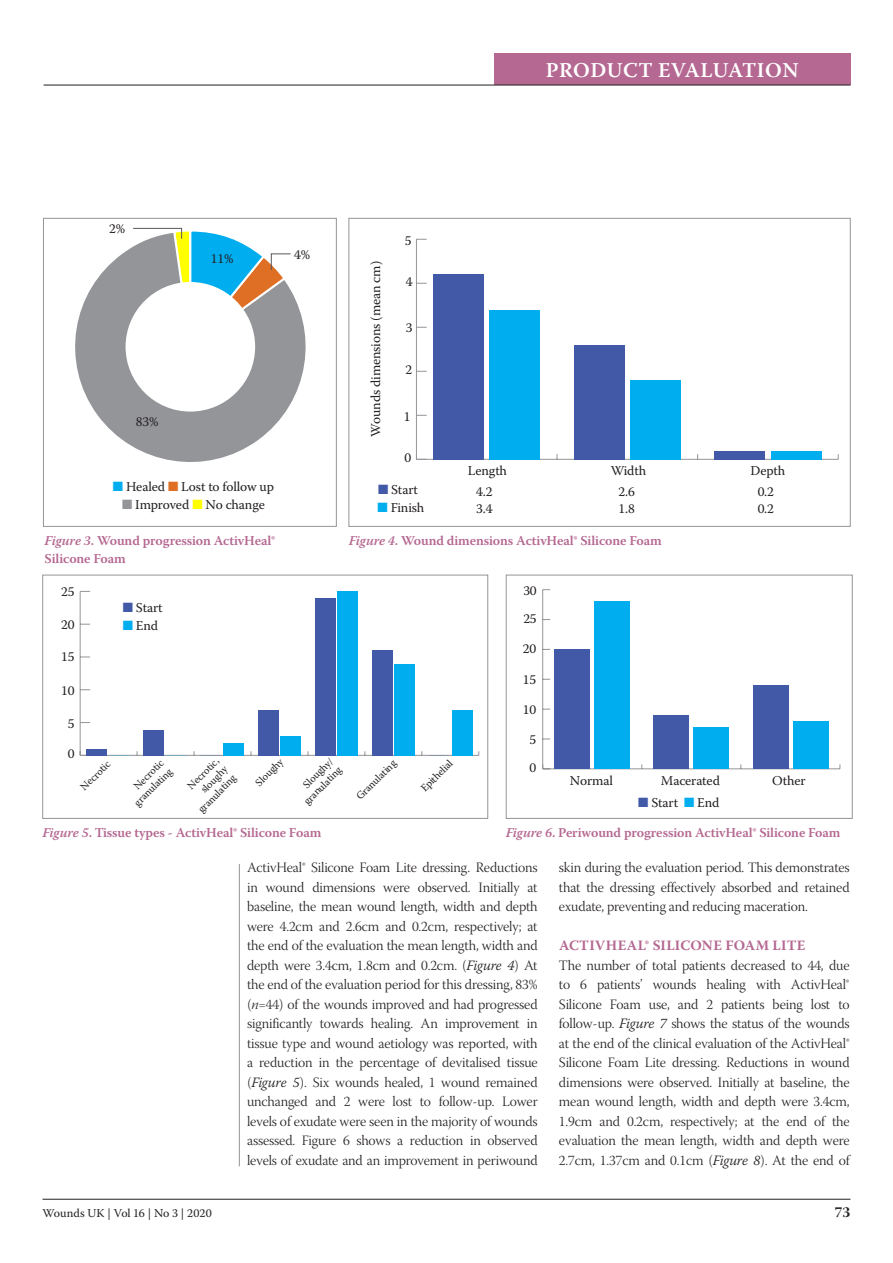
<style>
.page{position:relative;width:893px;height:1263px;background:#fff}
.page>*{position:absolute;margin:0;border:0;box-sizing:border-box;transform-origin:0 0}
.t1{font:600 21px "Warnock Pro";letter-spacing:.02em;color:#fff}
.t2{font:15px "Warnock Pro Bold Subh";color:#231f20}
.Paragraph_indented{font:14.25px/19.5px "Warnock Pro Light Subh";letter-spacing:-.01em;color:#231f20;text-align:justify}
.A-head{font:700 14.25px "Warnock Pro";letter-spacing:.02em;color:#b56891}
.Figure_caption{font:13.5px "Warnock Pro";letter-spacing:-.01em;color:#231f20}
.Figure_caption-2{font:600 13.5px/18px "Warnock Pro";letter-spacing:-.01em;color:#b56891}
.t3{font:12px "Warnock Pro";letter-spacing:-.005em;color:#231f20}
.Figure_caption-3{font:10.5px/12px "Warnock Pro";color:#231f20;text-align:right}
.s1{color:#00aeef}
.s2{color:#df6f25}
.s3{color:#939598}
.s4{color:#ff0}
.s5{color:#4259a7}
.s6{font-style:italic}
.s7{font-family:"Warnock Pro";font-weight:300;font-style:italic}
.s8{font-family:"Warnock Pro Light It Subh"}
</style>
<div class="page">
<hr style="left:43px;top:1199px;width:807px;height:1px;background:#231f20">
<div style="left:494px;top:54px;width:356px;height:31px;background:#b56891"></div>
<hr style="left:44px;top:85px;width:806px;height:1px;background:#231f20">
<div style="left:349px;top:218px;width:501px;height:308px;border:1px solid #939598"></div>
<hr style="left:239px;top:864px;width:1px;height:302px;background:#939598">
<div style="left:43px;top:218px;width:294px;height:308px;border:1px solid #939598"></div>
<div style="left:43px;top:575px;width:445px;height:244px;border:1px solid #939598"></div>
<div style="left:506px;top:575px;width:346px;height:244px;border:1px solid #939598"></div>
<hr style="left:416px;top:459px;width:422px;height:1px;background:#939598">
<hr style="left:416px;top:239px;width:1px;height:220px;background:#939598">
<div style="left:489px;top:310px;width:51px;height:149px;background:#00aeef"></div>
<div style="left:630px;top:380px;width:51px;height:79px;background:#00aeef"></div>
<div style="left:771px;top:451px;width:50px;height:8px;background:#00aeef"></div>
<div style="left:433px;top:274px;width:51px;height:185px;background:#4259a7"></div>
<div style="left:574px;top:345px;width:50px;height:114px;background:#4259a7"></div>
<div style="left:715px;top:451px;width:50px;height:8px;background:#4259a7"></div>
<hr style="left:80px;top:755px;width:399px;height:1px;background:#939598">
<hr style="left:80px;top:591px;width:1px;height:164px;background:#939598">
<svg style="left:81px;top:751px;width:9px;height:5px"></svg>
<div style="left:224px;top:743px;width:20px;height:12px;background:#00aeef"></div>
<div style="left:281px;top:736px;width:20px;height:19px;background:#00aeef"></div>
<div style="left:338px;top:591px;width:20px;height:164px;background:#00aeef"></div>
<div style="left:395px;top:664px;width:20px;height:91px;background:#00aeef"></div>
<div style="left:452px;top:710px;width:20px;height:45px;background:#00aeef"></div>
<div style="left:87px;top:749px;width:20px;height:6px;background:#4259a7"></div>
<div style="left:144px;top:729px;width:20px;height:26px;background:#4259a7"></div>
<div style="left:258px;top:710px;width:20px;height:45px;background:#4259a7"></div>
<div style="left:315px;top:598px;width:20px;height:157px;background:#4259a7"></div>
<div style="left:372px;top:650px;width:20px;height:105px;background:#4259a7"></div>
<hr style="left:543px;top:768px;width:297px;height:1px;background:#939598">
<hr style="left:542px;top:590px;width:1px;height:179px;background:#939598">
<div style="left:594px;top:601px;width:35px;height:168px;background:#00aeef"></div>
<div style="left:693px;top:727px;width:36px;height:42px;background:#00aeef"></div>
<div style="left:793px;top:721px;width:35px;height:48px;background:#00aeef"></div>
<div style="left:554px;top:649px;width:36px;height:120px;background:#4259a7"></div>
<div style="left:654px;top:715px;width:35px;height:54px;background:#4259a7"></div>
<div style="left:753px;top:685px;width:35px;height:84px;background:#4259a7"></div>
<svg style="left:75px;top:247px;width:231px;height:215px"></svg>
<div style="left:126px;top:282px;width:129px;height:130px;background:#fff;border-radius:50%"></div>
<svg style="left:132px;top:228px;width:159px;height:122px"></svg>
<h1 class="t1" style="left:546px;top:58px;width:254px">PRODUCT EVALUATION</h1>
<p class="Figure_caption" style="left:109px;top:221px;width:18px">2%</p>
<p class="Figure_caption" style="left:405px;top:233px;width:8px">5</p>
<p class="Figure_caption" style="left:211px;top:250px;width:24px">11%</p>
<p class="Figure_caption" style="left:136px;top:414px;width:24px">83%</p>
<p class="Figure_caption" style="left:294px;top:246px;width:18px">4%</p>
<p class="Figure_caption" style="left:367px;top:437px;width:177px;rotate:-90deg">Wounds dimensions (mean cm)</p>
<p class="Figure_caption" style="left:406px;top:273px;width:8px">4</p>
<p class="Figure_caption" style="left:406px;top:320px;width:8px">3</p>
<p class="Figure_caption" style="left:406px;top:362px;width:8px">2</p>
<p class="Figure_caption" style="left:404px;top:408px;width:8px">1</p>
<p class="Figure_caption" style="left:404px;top:450px;width:8px">0</p>
<p class="Figure_caption" style="left:468px;top:462px;width:41px">Length</p>
<p class="Figure_caption" style="left:611px;top:462px;width:37px">Width</p>
<p class="Figure_caption" style="left:750px;top:462px;width:36px">Depth</p>
<p class="Figure_caption" style="left:113px;top:478px;width:163px"><span class="s1">■</span> Healed <span class="s2">■</span> Lost to follow up</p>
<p class="Figure_caption" style="left:122px;top:496px;width:144px"><span class="s3">■</span> Improved <span class="s4">■</span> No change</p>
<p class="Figure_caption" style="left:378px;top:482px;width:42px"><span class="s5">■</span> Start</p>
<p class="Figure_caption" style="left:476px;top:483px;width:18px">4.2</p>
<p class="Figure_caption" style="left:619px;top:483px;width:18px">2.6</p>
<p class="Figure_caption" style="left:758px;top:483px;width:18px">0.2</p>
<p class="Figure_caption" style="left:378px;top:500px;width:48px"><span class="s1">■</span> Finish</p>
<p class="Figure_caption" style="left:476px;top:500px;width:18px">3.4</p>
<p class="Figure_caption" style="left:619px;top:500px;width:18px">1.8</p>
<p class="Figure_caption" style="left:758px;top:500px;width:18px">0.2</p>
<p class="Figure_caption-2" style="left:45px;top:532px;width:232px"><span class="s6">Figure 3</span>. Wound progression ActivHeal®<br>Silicone Foam</p>
<p class="Figure_caption-2" style="left:349px;top:531px;width:314px"><span class="s6">Figure 4</span>. Wound dimensions ActivHeal® Silicone Foam</p>
<p class="Figure_caption" style="left:61px;top:584px;width:15px">25</p>
<p class="Figure_caption" style="left:61px;top:617px;width:15px">20</p>
<p class="Figure_caption" style="left:61px;top:648px;width:15px">15</p>
<p class="Figure_caption" style="left:61px;top:682px;width:15px">10</p>
<p class="Figure_caption" style="left:68px;top:715px;width:8px">5</p>
<p class="Figure_caption" style="left:123px;top:599px;width:42px"><span class="s5">■</span> Start</p>
<p class="Figure_caption" style="left:123px;top:617px;width:37px"><span class="s1">■</span> End</p>
<p class="Figure_caption" style="left:68px;top:746px;width:8px">0</p>
<p class="Figure_caption-3" style="left:78px;top:784px;width:39px;rotate:-45deg">Necrotic</p>
<p class="Figure_caption-3" style="left:123px;top:791px;width:51px;rotate:-45deg">Necrotic granulating</p>
<p class="Figure_caption-3" style="left:178px;top:789px;width:51px;rotate:-45deg">Necrotic, sloughy granulating</p>
<p class="Figure_caption-3" style="left:253px;top:780px;width:36px;rotate:-45deg">Sloughy</p>
<p class="Figure_caption-3" style="left:293px;top:790px;width:51px;rotate:-45deg">Sloughy/ granulating</p>
<p class="Figure_caption-3" style="left:354px;top:794px;width:53px;rotate:-45deg">Granulating</p>
<p class="Figure_caption-3" style="left:418px;top:786px;width:42px;rotate:-45deg">Epithelial</p>
<p class="Figure_caption" style="left:523px;top:582px;width:15px">30</p>
<p class="Figure_caption" style="left:523px;top:611px;width:15px">25</p>
<p class="Figure_caption" style="left:523px;top:641px;width:15px">20</p>
<p class="Figure_caption" style="left:523px;top:671px;width:15px">15</p>
<p class="Figure_caption" style="left:523px;top:701px;width:15px">10</p>
<p class="Figure_caption" style="left:530px;top:731px;width:8px">5</p>
<p class="Figure_caption" style="left:530px;top:759px;width:8px">0</p>
<p class="Figure_caption" style="left:570px;top:772px;width:45px">Normal</p>
<p class="Figure_caption" style="left:661px;top:772px;width:60px">Macerated</p>
<p class="Figure_caption" style="left:772px;top:772px;width:35px">Other</p>
<p class="Figure_caption" style="left:638px;top:794px;width:83px"><span class="s5">■</span> Start <span class="s1">■</span> End</p>
<p class="Figure_caption-2" style="left:43px;top:823px;width:280px"><span class="s6">Figure 5</span>. Tissue types - ActivHeal® Silicone Foam</p>
<p class="Figure_caption-2" style="left:506px;top:823px;width:336px"><span class="s6">Figure 6</span>. Periwound progression ActivHeal® Silicone Foam</p>
<p class="Paragraph_indented" style="left:247px;top:860px;width:292px">ActivHeal® Silicone Foam Lite dressing. Reductions in wound dimensions were observed. Initially at baseline, the mean wound length, width and depth were 4.2cm and 2.6cm and 0.2cm, respectively; at the end of the evaluation the mean length, width and depth were 3.4cm, 1.8cm and 0.2cm. (<span class="s7">Figure 4</span>) At the end of the evaluation period for this dressing, 83% (<span class="s8">n</span>=44) of the wounds improved and had progressed significantly towards healing. An improvement in tissue type and wound aetiology was reported, with a reduction in the percentage of devitalised tissue (<span class="s7">Figure 5</span>). Six wounds healed, 1 wound remained unchanged and 2 were lost to follow-up. Lower levels of exudate were seen in the majority of wounds assessed. Figure 6 shows a reduction in observed levels of exudate and an improvement in periwound</p>
<p class="Paragraph_indented" style="left:559px;top:860px;width:292px">skin during the evaluation period. This demonstrates that the dressing effectively absorbed and retained exudate, preventing and reducing maceration.</p>
<p class="A-head" style="left:559px;top:937px;width:248px">ACTIVHEAL® SILICONE FOAM LITE</p>
<p class="Paragraph_indented" style="left:559px;top:957px;width:292px">The number of total patients decreased to 44, due to 6 patients’ wounds healing with ActivHeal® Silicone Foam use, and 2 patients being lost to follow-up. <span class="s7">Figure 7</span> shows the status of the wounds at the end of the clinical evaluation of the ActivHeal® Silicone Foam Lite dressing. Reductions in wound dimensions were observed. Initially at baseline, the mean wound length, width and depth were 3.4cm, 1.9cm and 0.2cm, respectively; at the end of the evaluation the mean length, width and depth were 2.7cm, 1.37cm and 0.1cm (<span class="s7">Figure 8</span>). At the end of</p>
<p class="t3" style="left:43px;top:1205px;width:171px">Wounds UK | Vol 16 | No 3 | 2020</p>
<p class="t2" style="left:835px;top:1203px;width:17px">73</p>
</div>
